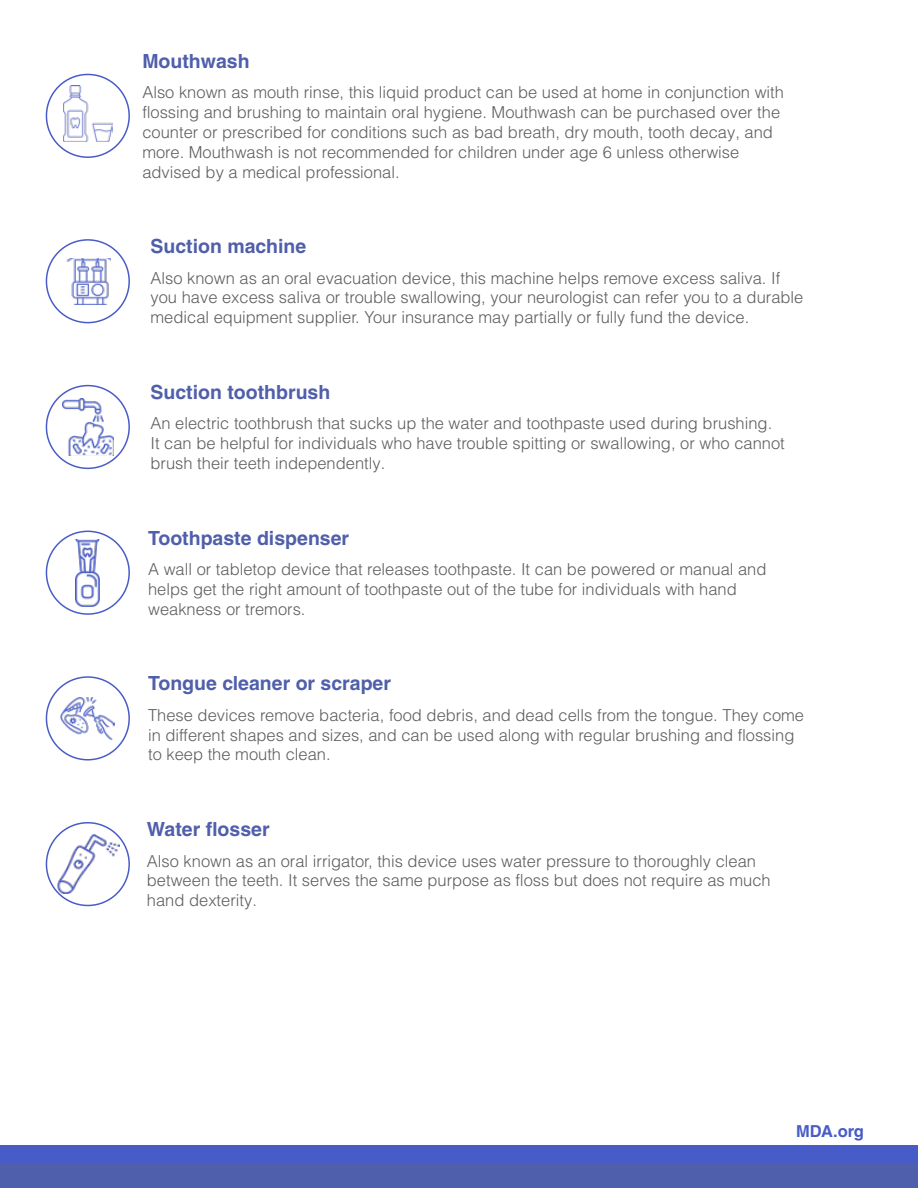
<style>
.page{position:relative;width:918px;height:1188px;background:#fff}
.page>*{position:absolute;margin:0;border:0;box-sizing:border-box;transform-origin:0 0}
.t1{font:700 19.5px "Helvetica LT Pro";color:#505fab}
.t2{font:300 16.5px/19.8px "Helvetica LT Pro";color:#5d5d5d}
.t3{font:700 16.5px "Helvetica LT Pro";letter-spacing:-.005em;color:#485cc7}
</style>
<div class="page">
<div style="left:0;top:1146px;width:918px;height:42px;background:#485cc7"></div>
<div style="left:0;top:1164px;width:918px;height:24px;background:#505fab"></div>
<img style="left:63px;top:85px;width:50px;height:56px">
<div style="left:46px;top:74px;width:84px;height:84px;border:2px solid #485cc7;border-radius:50%"></div>
<img style="left:66px;top:258px;width:45px;height:46px">
<div style="left:46px;top:239px;width:84px;height:84px;border:2px solid #485cc7;border-radius:50%"></div>
<img style="left:63px;top:398px;width:50px;height:58px">
<div style="left:46px;top:385px;width:84px;height:84px;border:2px solid #485cc7;border-radius:50%"></div>
<img style="left:76px;top:539px;width:24px;height:67px">
<div style="left:46px;top:531px;width:84px;height:84px;border:2px solid #485cc7;border-radius:50%"></div>
<img style="left:61px;top:697px;width:54px;height:43px">
<div style="left:46px;top:676px;width:84px;height:85px;border:2px solid #485cc7;border-radius:50%"></div>
<img style="left:57px;top:834px;width:62px;height:60px">
<div style="left:46px;top:822px;width:84px;height:84px;border:2px solid #485cc7;border-radius:50%"></div>
<p class="t1" style="left:142px;top:49px;width:109px">Mouthwash</p>
<p class="t2" style="left:142px;top:83px;width:643px">Also known as mouth rinse, this liquid product can be used at home in conjunction with flossing and brushing to maintain oral hygiene. Mouthwash can be purchased over the counter or prescribed for conditions such as bad breath, dry mouth, tooth decay, and more. Mouthwash is not recommended for children under age 6 unless otherwise advised by a medical professional.</p>
<p class="t1" style="left:151px;top:234px;width:157px">Suction machine</p>
<p class="t2" style="left:151px;top:268px;width:654px">Also known as an oral evacuation device, this machine helps remove excess saliva. If you have excess saliva or trouble swallowing, your neurologist can refer you to a durable medical equipment supplier. Your insurance may partially or fully fund the device.</p>
<p class="t1" style="left:151px;top:380px;width:181px">Suction toothbrush</p>
<p class="t2" style="left:151px;top:413px;width:636px">An electric toothbrush that sucks up the water and toothpaste used during brushing.<br>It can be helpful for individuals who have trouble spitting or swallowing, or who cannot brush their teeth independently.</p>
<p class="t1" style="left:148px;top:526px;width:203px">Toothpaste dispenser</p>
<p class="t2" style="left:148px;top:559px;width:620px">A wall or tabletop device that releases toothpaste. It can be powered or manual and helps get the right amount of toothpaste out of the tube for individuals with hand weakness or tremors.</p>
<p class="t1" style="left:148px;top:672px;width:244px">Tongue cleaner or scraper</p>
<p class="t2" style="left:148px;top:705px;width:658px">These devices remove bacteria, food debris, and dead cells from the tongue. They come in different shapes and sizes, and can be used along with regular brushing and flossing to keep the mouth clean.</p>
<p class="t1" style="left:147px;top:817px;width:124px">Water flosser</p>
<p class="t2" style="left:147px;top:851px;width:625px">Also known as an oral irrigator, this device uses water pressure to thoroughly clean between the teeth. It serves the same purpose as floss but does not require as much hand dexterity.</p>
<p class="t3" style="left:796px;top:1121px;width:69px">MDA.org</p>
</div>
